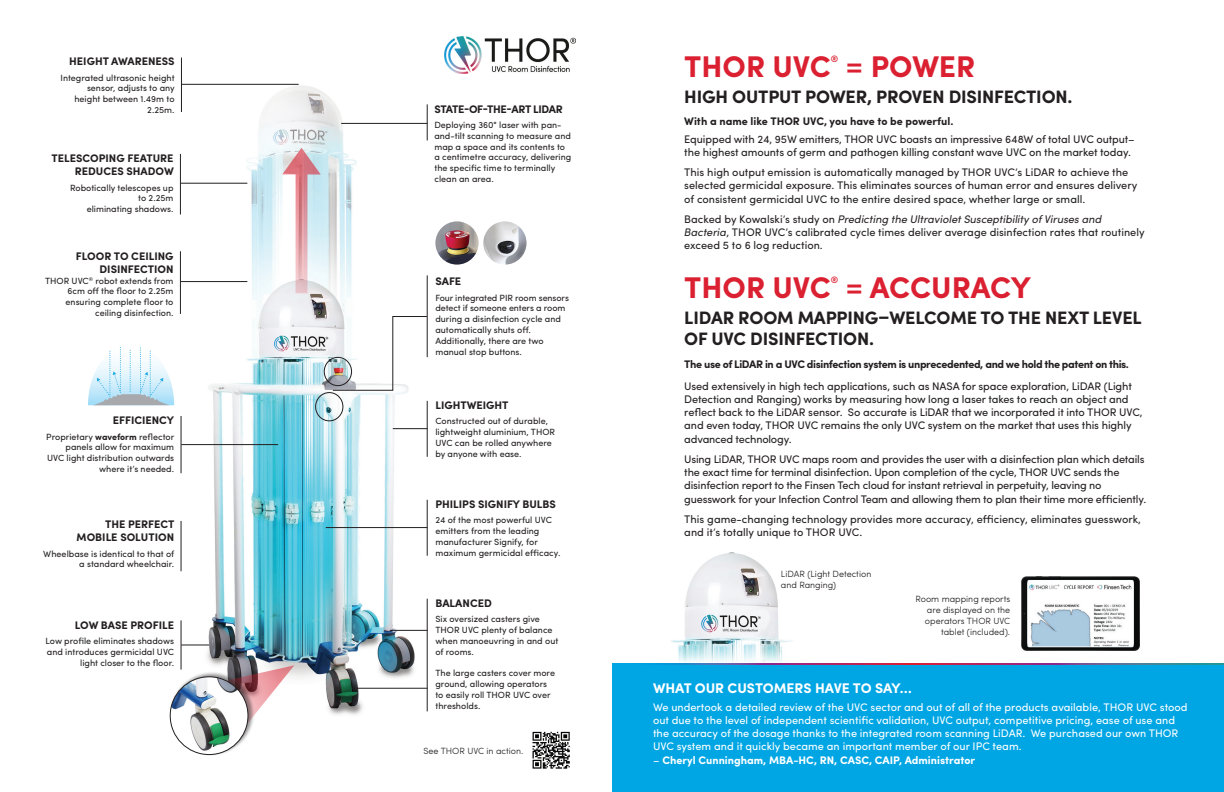
<style>
.page{position:relative;width:1224px;height:792px;background:#fff}
.page>*{position:absolute;margin:0;border:0;box-sizing:border-box;transform-origin:0 0}
.t1{font:700 30px "Sofia Pro";color:#da2031}
.t2{font:700 18px/21.6px "Sofia Pro";letter-spacing:-.01em;color:#231f20}
.t3{font:700 14px "Sofia Pro";color:#fff}
.t4{font:11px/13.2px "Sofia Pro";letter-spacing:-.01em;color:#231f20}
.t5{font:11px/13.2px "Sofia Pro";color:#fff}
.t6{font:700 11px/13.2px "Sofia Pro";color:#231f20;text-align:right}
.t7{font:700 11px "Sofia Pro";letter-spacing:-.035em;color:#231f20}
.t8{font:700 11px "Sofia Pro";color:#fff}
.t9{font:700 11px "Sofia Pro";letter-spacing:-.03em;color:#231f20}
.t10{font:700 9.3px "Sofia Pro";color:#da2031}
.t11{font:9px/10.8px "Sofia Pro";color:#231f20;text-align:right}
.t12{font:300 9px/10.8px "Sofia Pro";color:#231f20;text-align:right}
.s1{font-weight:700}
.s2{font-style:italic}
.s3{font-weight:400}
</style>
<div class="page">
<img style="left:671px;top:552px;width:122px;height:110px">
<div style="left:612px;top:664px;width:612px;height:128px;background:#00a6e4"></div>
<img style="left:193px;top:83px;width:230px;height:632px">
<div style="left:324px;top:357px;width:28px;height:29px;border:1px solid #231f20;border-radius:50%"></div>
<div style="left:315px;top:392px;width:28px;height:29px;border:1px solid #231f20;border-radius:50%"></div>
<hr style="left:393px;top:428px;width:34px;height:1px;background:#231f20">
<hr style="left:352px;top:688px;width:75px;height:1px;background:#231f20">
<hr style="left:390px;top:630px;width:37px;height:1px;background:#231f20">
<hr style="left:182px;top:84px;width:117px;height:1px;background:#231f20">
<hr style="left:341px;top:123px;width:86px;height:1px;background:#231f20">
<svg style="left:282px;top:148px;width:39px;height:145px"></svg>
<img style="left:435px;top:221px;width:44px;height:44px;border-radius:22px">
<img style="left:483px;top:221px;width:44px;height:44px;border-radius:22px">
<img style="left:445px;top:36px;width:131px;height:37px">
<hr style="left:181px;top:58px;width:1px;height:54px;background:#231f20">
<hr style="left:181px;top:183px;width:66px;height:1px;background:#231f20">
<hr style="left:180px;top:154px;width:1px;height:60px;background:#231f20">
<hr style="left:181px;top:281px;width:66px;height:1px;background:#231f20">
<hr style="left:180px;top:251px;width:1px;height:63px;background:#231f20">
<hr style="left:181px;top:444px;width:97px;height:1px;background:#231f20">
<svg style="left:182px;top:645px;width:27px;height:1px"></svg>
<hr style="left:181px;top:416px;width:1px;height:57px;background:#231f20">
<hr style="left:181px;top:620px;width:1px;height:50px;background:#231f20">
<hr style="left:181px;top:521px;width:1px;height:50px;background:#231f20">
<svg style="left:208px;top:665px;width:86px;height:50px"></svg>
<div style="left:170px;top:671px;width:85px;height:85px;background:#231f20;opacity:.49"></div>
<img style="left:170px;top:677px;width:78px;height:78px;border-radius:39px">
<div style="left:170px;top:677px;width:78px;height:78px;border:1px solid #231f20;border-radius:50%"></div>
<hr style="left:427px;top:104px;width:1px;height:36px;background:#231f20">
<hr style="left:427px;top:275px;width:1px;height:82px;background:#231f20">
<hr style="left:427px;top:401px;width:1px;height:56px;background:#231f20">
<hr style="left:427px;top:599px;width:1px;height:112px;background:#231f20">
<svg style="left:332px;top:316px;width:95px;height:75px"></svg>
<img style="left:532px;top:731px;width:38px;height:38px">
<svg style="left:88px;top:347px;width:86px;height:58px"></svg>
<hr style="left:326px;top:527px;width:101px;height:1px;background:#231f20">
<hr style="left:427px;top:500px;width:1px;height:56px;background:#231f20">
<svg style="left:612px;top:663px;width:612px;height:1px"></svg>
<img style="left:1021px;top:577px;width:119px;height:73px">
<div style="left:1027px;top:580px;width:107px;height:66px;background:#fff;border-radius:4px"></div>
<img style="left:1029px;top:584px;width:102px;height:62px">
<p class="t6" style="left:69px;top:54px;width:107px">HEIGHT AWARENESS</p>
<p class="t11" style="left:60px;top:71px;width:116px">Integrated ultrasonic height sensor, adjusts to any height between 1.49m to<br>2.25m.</p>
<p class="t6" style="left:52px;top:151px;width:124px">TELESCOPING FEATURE<br>REDUCES SHADOW</p>
<p class="t11" style="left:70px;top:181px;width:105px">Robotically telescopes up to 2.25m<br>eliminating shadows.</p>
<p class="t6" style="left:76px;top:248px;width:99px">FLOOR TO CEILING<br>DISINFECTION</p>
<p class="t11" style="left:45px;top:274px;width:130px">THOR UVC<sup>®</sup> robot extends from<br>6cm off the floor to 2.25m ensuring complete floor to ceiling disinfection.</p>
<p class="t6" style="left:113px;top:413px;width:63px">EFFICIENCY</p>
<p class="t11" style="left:46px;top:430px;width:130px">Proprietary <span class="s1">waveform</span> reflector panels allow for maximum<br>UVC light distribution outwards where it’s needed.</p>
<p class="t6" style="left:77px;top:517px;width:99px">THE PERFECT<br>MOBILE SOLUTION</p>
<p class="t11" style="left:43px;top:547px;width:132px">Wheelbase is identical to that of a standard wheelchair.</p>
<p class="t6" style="left:75px;top:618px;width:101px">LOW BASE PROFILE</p>
<p class="t11" style="left:46px;top:635px;width:130px">Low profile eliminates shadows and introduces germicidal UVC light closer to the floor.</p>
<p class="t9" style="left:434px;top:100px;width:130px">STATE-OF-THE-ART LIDAR</p>
<p class="t11" style="left:434px;top:119px;width:138px;text-align:left">Deploying 360° laser with pan&shy;and-tilt scanning to measure and map a space and its contents to a centimetre accuracy, delivering the specific time to terminally clean an area.</p>
<p class="t6" style="left:435px;top:274px;width:27px">SAFE</p>
<p class="t11" style="left:435px;top:291px;width:135px;text-align:left">Four integrated PIR room sensors detect if someone enters a room during a disinfection cycle and automatically shuts off.<br>Additionally, there are two manual stop buttons.</p>
<p class="t6" style="left:435px;top:398px;width:75px">LIGHTWEIGHT</p>
<p class="t11" style="left:435px;top:415px;width:121px;text-align:left">Constructed out of durable, lightweight aluminium, THOR<br>UVC can be rolled anywhere by anyone with ease.</p>
<p class="t6" style="left:435px;top:497px;width:122px">PHILIPS SIGNIFY BULBS</p>
<p class="t11" style="left:435px;top:514px;width:127px;text-align:left">24 of the most powerful UVC emitters from the leading manufacturer Signify, for maximum germicidal efficacy.</p>
<p class="t6" style="left:435px;top:596px;width:58px">BALANCED</p>
<p class="t11" style="left:435px;top:613px;width:124px;text-align:left">Six oversized casters give<br>THOR UVC plenty of balance when manoeuvring in and out of rooms.</p>
<p class="t11" style="left:435px;top:667px;width:121px;text-align:left">The large casters cover more ground, allowing operators to easily roll THOR UVC over thresholds.</p>
<p class="t12" style="left:424px;top:744px;width:102px">See THOR UVC in action.</p>
<p class="t1" style="left:684px;top:43px;width:148px">THOR UVC</p>
<p class="t10" style="left:831px;top:52px;width:9px">®</p>
<p class="t1" style="left:846px;top:43px;width:131px">= POWER</p>
<p class="t2" style="left:684px;top:84px;width:390px">HIGH OUTPUT POWER, PROVEN DISINFECTION.</p>
<p class="t6" style="left:684px;top:114px;width:271px">With a name like THOR UVC, you have to be powerful.</p>
<p class="t4" style="left:684px;top:131px;width:452px">Equipped with 24, 95W emitters, THOR UVC boasts an impressive 648W of total UVC output– the highest amounts of germ and pathogen killing constant wave UVC on the market today.</p>
<p class="t4" style="left:684px;top:165px;width:455px">This high output emission is automatically managed by THOR UVC’s LiDAR to achieve the selected germicidal exposure. This eliminates sources of human error and ensures delivery of consistent germicidal UVC to the entire desired space, whether large or small.</p>
<p class="t4" style="left:684px;top:212px;width:462px">Backed by Kowalski’s study on <span class="s2">Predicting the Ultraviolet Susceptibility of Viruses and<br>Bacteria</span>, THOR UVC’s calibrated cycle times deliver average disinfection rates that routinely exceed 5 to 6 log reduction.</p>
<p class="t1" style="left:684px;top:264px;width:148px">THOR UVC</p>
<p class="t10" style="left:831px;top:273px;width:9px">®</p>
<p class="t1" style="left:846px;top:264px;width:187px">= ACCURACY</p>
<p class="t2" style="left:684px;top:306px;width:459px">LIDAR ROOM MAPPING–WELCOME TO THE NEXT LEVEL<br>OF UVC DISINFECTION.</p>
<p class="t7" style="left:684px;top:355px;width:446px">The use of LiDAR in a UVC disinfection system is unprecedented, and we hold the patent on this.</p>
<p class="t4" style="left:684px;top:379px;width:460px">Used extensively in high tech applications, such as NASA for space exploration, LiDAR (Light Detection and Ranging) works by measuring how long a laser takes to reach an object and reflect back to the LiDAR sensor. So accurate is LiDAR that we incorporated it into THOR UVC, and even today, THOR UVC remains the only UVC system on the market that uses this highly advanced technology.</p>
<p class="t4" style="left:684px;top:452px;width:463px">Using LiDAR, THOR UVC maps room and provides the user with a disinfection plan which details the exact time for terminal disinfection. Upon completion of the cycle, THOR UVC sends the disinfection report to the Finsen Tech cloud for instant retrieval in perpetuity, leaving no guesswork for your Infection Control Team and allowing them to plan their time more efficiently.</p>
<p class="t4" style="left:684px;top:512px;width:458px">This game-changing technology provides more accuracy, efficiency, eliminates guesswork, and it’s totally unique to THOR UVC.</p>
<p class="t12" style="left:781px;top:568px;width:92px;text-align:left">LiDAR (Light Detection and Ranging)</p>
<p class="t12" style="left:915px;top:593px;width:96px">Room mapping reports are displayed on the operators THOR UVC tablet (included).</p>
<p class="t3" style="left:653px;top:677px;width:260px">WHAT OUR CUSTOMERS HAVE TO SAY…</p>
<p class="t5" style="left:653px;top:699px;width:536px">We undertook a detailed review of the UVC sector and out of all of the products available, THOR UVC stood out due to the level of independent scientific validation, UVC output, competitive pricing, ease of use and the accuracy of the dosage thanks to the integrated room scanning LiDAR. We purchased our own THOR UVC system and it quickly became an important member of our IPC team.</p>
<p class="t8" style="left:653px;top:751px;width:324px"><span class="s3">–</span> Cheryl Cunningham, MBA-HC, RN, CASC, CAIP, Administrator</p>
</div>
